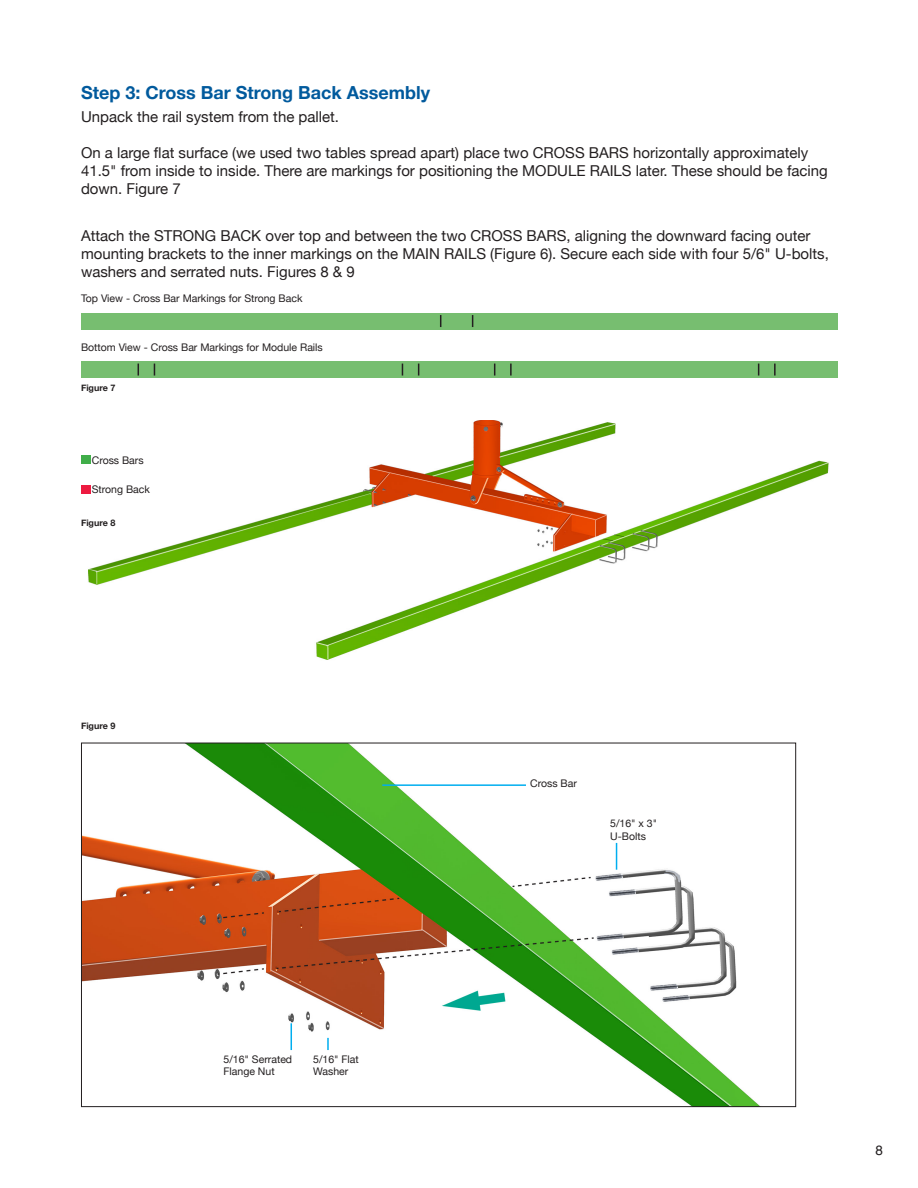
<style>
.page{position:relative;width:918px;height:1188px;background:#fff}
.page>*{position:absolute;margin:0;border:0;box-sizing:border-box;transform-origin:0 0}
.Sub_Headline{font:700 18px "Helvetica Neue";color:#015a9d}
.Bullet_copy{font:15px/18px "Helvetica Neue";color:#231f20}
.t1{font:13.5px "Helvetica";color:#231f20}
.t2{font:10.5px/12.6px "Helvetica Neue";color:#231f20}
.t3{font:700 9px "Helvetica Neue";color:#231f20}
</style>
<div class="page">
<img style="left:81px;top:420px;width:748px;height:240px">
<div style="left:81px;top:313px;width:757px;height:16px;background:#77be70"></div>
<svg style="left:440px;top:315px;width:1px;height:12px"></svg>
<svg style="left:472px;top:315px;width:1px;height:12px"></svg>
<div style="left:81px;top:361px;width:757px;height:17px;background:#77be70"></div>
<svg style="left:402px;top:364px;width:1px;height:12px"></svg>
<svg style="left:418px;top:364px;width:1px;height:12px"></svg>
<svg style="left:138px;top:364px;width:1px;height:12px"></svg>
<svg style="left:154px;top:364px;width:1px;height:12px"></svg>
<svg style="left:494px;top:364px;width:1px;height:12px"></svg>
<svg style="left:510px;top:364px;width:2px;height:12px"></svg>
<svg style="left:758px;top:364px;width:1px;height:12px"></svg>
<svg style="left:774px;top:364px;width:2px;height:12px"></svg>
<div style="left:81px;top:456px;width:9px;height:8px;background:#40ae49"></div>
<div style="left:81px;top:485px;width:9px;height:9px;background:#ed1a40"></div>
<img style="left:83px;top:745px;width:676px;height:360px">
<hr style="left:382px;top:784px;width:144px;height:2px;background:#00aeef">
<svg style="left:291px;top:1023px;width:1px;height:27px"></svg>
<svg style="left:327px;top:1038px;width:2px;height:12px"></svg>
<svg style="left:616px;top:843px;width:1px;height:27px"></svg>
<p class="Sub_Headline" style="left:81px;top:78px;width:351px">Step 3: Cross Bar Strong Back Assembly</p>
<p class="Bullet_copy" style="left:81px;top:108px;width:260px">Unpack the rail system from the pallet.</p>
<p class="Bullet_copy" style="left:81px;top:144px;width:748px">On a large flat surface (we used two tables spread apart) place two CROSS BARS horizontally approximately<br>41.5" from inside to inside. There are markings for positioning the MODULE RAILS later. These should be facing down. Figure 7</p>
<p class="Bullet_copy" style="left:81px;top:227px;width:749px">Attach the STRONG BACK over top and between the two CROSS BARS, aligning the downward facing outer mounting brackets to the inner markings on the MAIN RAILS (Figure 6). Secure each side with four 5/6" U-bolts, washers and serrated nuts. Figures 8 &amp; 9</p>
<p class="t2" style="left:81px;top:293px;width:223px">Top View - Cross Bar Markings for Strong Back</p>
<p class="t2" style="left:81px;top:341px;width:243px">Bottom View - Cross Bar Markings for Module Rails</p>
<p class="t3" style="left:81px;top:381px;width:36px">Figure 7</p>
<p class="t2" style="left:92px;top:454px;width:53px">Cross Bars</p>
<p class="t2" style="left:92px;top:483px;width:60px">Strong Back</p>
<p class="t3" style="left:81px;top:516px;width:36px">Figure 8</p>
<p class="t3" style="left:81px;top:719px;width:36px">Figure 9</p>
<p class="t2" style="left:530px;top:777px;width:48px">Cross Bar</p>
<p class="t2" style="left:610px;top:818px;width:49px">5/16" x 3"<br>U-Bolts</p>
<p class="t2" style="left:224px;top:1053px;width:70px">5/16" Serrated<br>Flange Nut</p>
<p class="t2" style="left:313px;top:1053px;width:47px">5/16" Flat<br>Washer</p>
<p class="t1" style="left:875px;top:1140px;width:9px">8</p>
</div>
